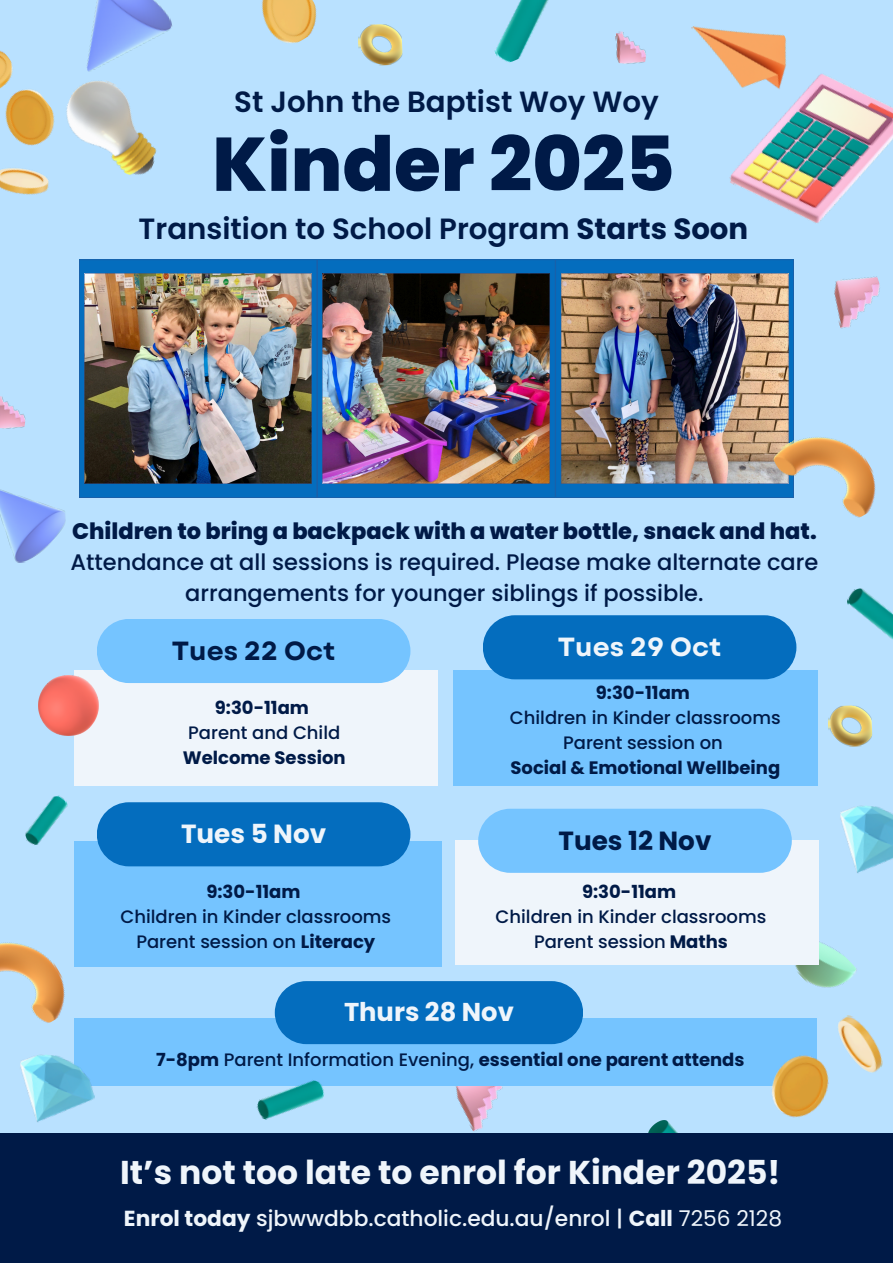
<style>
.page{position:relative;width:893px;height:1263px;background:#b9e1ff}
.page>*{position:absolute;margin:0;border:0;box-sizing:border-box;transform-origin:0 0}
.t1{font:800 75.75px "Poppins";color:#001a47}
.t2{font:700 33px "Poppins";color:#eff5fb}
.t3{font:600 29.25px "Poppins";color:#001a47}
.t4{font:700 26.25px "Garet";color:#001a47}
.t5{font:700 26.25px "Garet";color:#eff5fb}
.t6{font:700 26.25px "Poppins";color:#001a47}
.t7{font:700 26.25px "Poppins";color:#eff5fb}
.t8{font:700 25.8px "Poppins";color:#eff5fb}
.t9{font:500 22.5px/30.9px "Poppins";color:#001a47;text-align:center}
.t10{font:500 21.75px "Poppins";color:#eff5fb}
.t11{font:500 18px "Poppins";color:#001a47}
.t12{font:700 18px "Poppins";color:#001a47}
.s1{font-weight:700}
.s2{font-weight:800}
.s3{font-weight:500}
.s4{font-weight:400}
</style>
<div class="page">
<img style="left:729px;top:74px;width:164px;height:149px">
<img style="left:828px;top:705px;width:44px;height:42px">
<img style="left:358px;top:24px;width:45px;height:42px">
<img style="left:0;top:489px;width:66px;height:74px">
<img style="left:86px;top:0;width:86px;height:70px">
<img style="left:649px;top:1120px;width:29px;height:13px">
<img style="left:494px;top:0;width:55px;height:63px">
<img style="left:847px;top:588px;width:46px;height:52px">
<img style="left:25px;top:795px;width:43px;height:50px">
<img style="left:691px;top:26px;width:112px;height:86px">
<img style="left:455px;top:1086px;width:48px;height:46px">
<img style="left:834px;top:276px;width:46px;height:53px">
<img style="left:615px;top:31px;width:31px;height:33px">
<img style="left:0;top:396px;width:26px;height:33px">
<img style="left:840px;top:806px;width:53px;height:67px">
<img style="left:0;top:89px;width:52px;height:106px">
<img style="left:0;top:50px;width:23px;height:80px">
<img style="left:261px;top:0;width:56px;height:43px">
<div style="left:74px;top:1018px;width:743px;height:68px;background:#75c4ff"></div>
<img style="left:795px;top:941px;width:62px;height:47px">
<div style="left:74px;top:670px;width:363px;height:115px;background:#eff5fb"></div>
<div style="left:74px;top:841px;width:367px;height:125px;background:#75c4ff"></div>
<div style="left:453px;top:670px;width:364px;height:115px;background:#75c4ff"></div>
<div style="left:456px;top:841px;width:363px;height:124px;background:#eff5fb"></div>
<div style="left:275px;top:981px;width:308px;height:63px;background:#046dbe;border-radius:32px"></div>
<div style="left:97px;top:619px;width:313px;height:64px;background:#75c4ff;border-radius:32px"></div>
<div style="left:97px;top:802px;width:313px;height:64px;background:#046dbe;border-radius:32px"></div>
<div style="left:483px;top:615px;width:313px;height:64px;background:#046dbe;border-radius:32px"></div>
<div style="left:478px;top:809px;width:314px;height:64px;background:#75c4ff;border-radius:32px"></div>
<img style="left:0;top:942px;width:79px;height:81px">
<img style="left:39px;top:675px;width:60px;height:61px">
<img style="left:52px;top:70px;width:105px;height:105px">
<img style="left:79px;top:260px;width:238px;height:238px">
<img style="left:317px;top:260px;width:238px;height:238px">
<img style="left:555px;top:260px;width:238px;height:238px">
<img style="left:770px;top:414px;width:106px;height:104px">
<div style="left:0;top:1133px;width:893px;height:130px;background:#001a47"></div>
<img style="left:772px;top:1015px;width:111px;height:103px">
<img style="left:20px;top:1055px;width:75px;height:67px">
<img style="left:256px;top:1080px;width:69px;height:40px">
<p class="t3" style="left:234px;top:81px;width:426px">St John the Baptist Woy Woy</p>
<p class="t1" style="left:212px;top:111px;width:464px">Kinder 2025</p>
<p class="t3" style="left:139px;top:209px;width:611px">Transition to School Program <span class="s1">Starts Soon</span></p>
<p class="t9" style="left:70px;top:515px;width:749px"><span class="s2">Children to bring a backpack with a water bottle, snack and hat.<br></span>Attendance at all sessions is required. Please make alternate care arrangements for younger siblings if possible.</p>
<h5 class="t4" style="left:172px;top:632px;width:165px">Tues 22 Oct</h5>
<p class="t12" style="left:215px;top:695px;width:96px">9:30-11am</p>
<p class="t11" style="left:188px;top:720px;width:154px">Parent and Child</p>
<p class="t12" style="left:183px;top:745px;width:164px">Welcome Session</p>
<p class="t7" style="left:181px;top:815px;width:147px">Tues 5 Nov</p>
<h4 class="t12" style="left:206px;top:879px;width:96px">9:30-11am</h4>
<p class="t11" style="left:120px;top:904px;width:272px">Children in Kinder classrooms</p>
<h4 class="t11" style="left:136px;top:929px;width:240px">Parent session on <span class="s1">Literacy</span></h4>
<h4 class="t5" style="left:558px;top:628px;width:165px">Tues 29 Oct</h4>
<p class="t12" style="left:596px;top:680px;width:96px">9:30-11am</p>
<p class="t11" style="left:510px;top:705px;width:272px">Children in Kinder classrooms</p>
<p class="t11" style="left:563px;top:730px;width:161px">Parent session on</p>
<p class="t12" style="left:510px;top:755px;width:271px">Social &amp; Emotional Wellbeing</p>
<h4 class="t6" style="left:558px;top:822px;width:154px">Tues 12 Nov</h4>
<p class="t12" style="left:582px;top:879px;width:96px">9:30-11am</p>
<p class="t11" style="left:495px;top:904px;width:272px">Children in Kinder classrooms</p>
<p class="t11" style="left:534px;top:929px;width:195px">Parent session <span class="s1">Maths</span></p>
<p class="t8" style="left:344px;top:994px;width:171px">Thurs 28 Nov</p>
<p class="t12" style="left:156px;top:1047px;width:590px">7-8pm <span class="s3">Parent Information Evening,</span> essential one parent attends</p>
<p class="t2" style="left:120px;top:1149px;width:662px">It’s not too late to enrol for Kinder 2025!</p>
<p class="t10" style="left:124px;top:1203px;width:659px"><span class="s1">Enrol today</span> sjbwwdbb.catholic.edu.au/enrol | <span class="s1">Call</span> <span class="s4">7256 2128</span></p>
</div>
